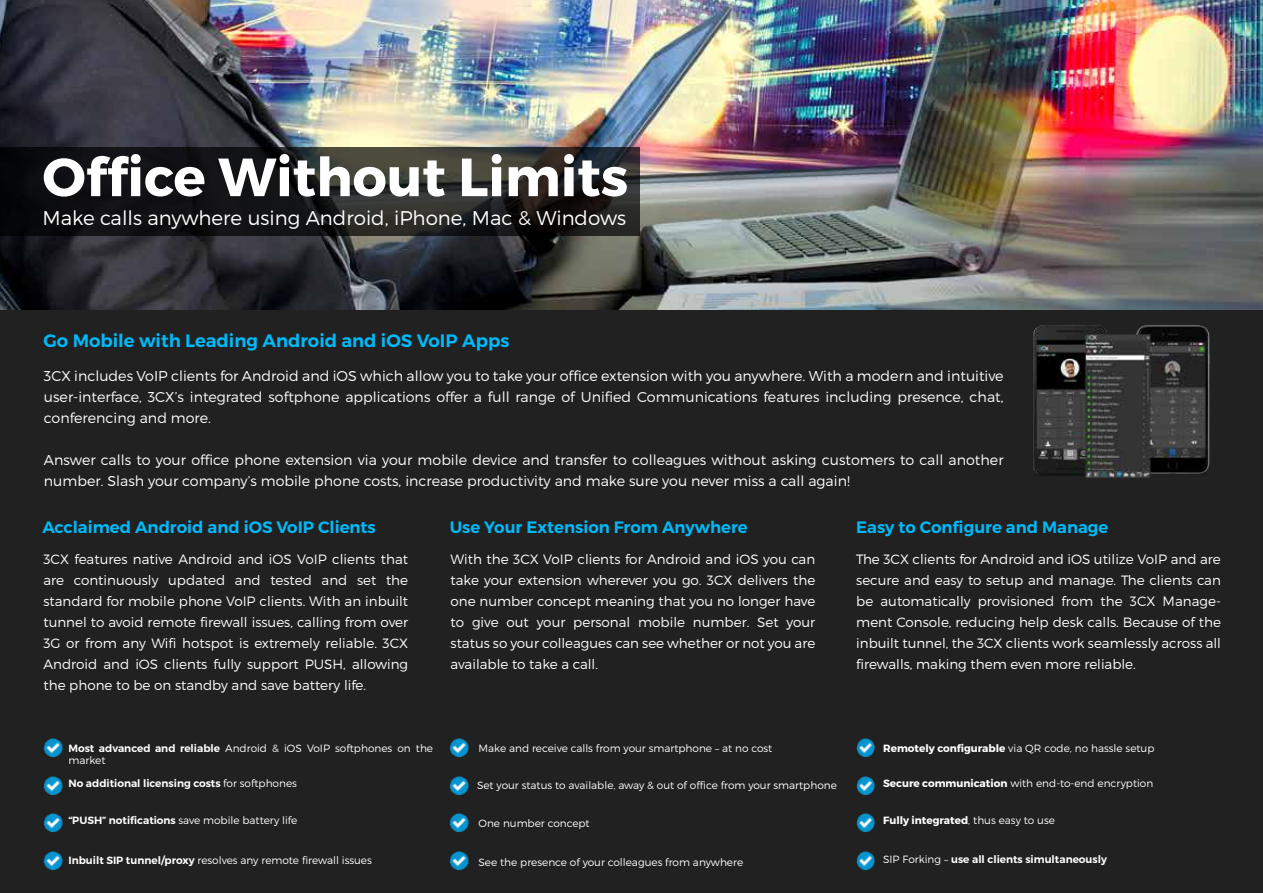
<style>
.page{position:relative;width:1263px;height:893px;background:#fff}
.page>*{position:absolute;margin:0;border:0;box-sizing:border-box;transform-origin:0 0}
.t1{font:700 53.7px "Montserrat";color:#fff}
.t2{font:300 19.8px "Montserrat";color:#fff}
.t3{font:600 18px "Montserrat";color:#00b9f9}
.t4{font:600 16.5px "Montserrat";color:#00b9f9}
.t5{font:300 14.25px/21px "Montserrat";color:#fff;text-align:justify}
.t6{font:300 13.5px/21px "Montserrat";color:#fff;text-align:justify}
.t7{font:300 10.5px/12px "Montserrat";color:#fff}
.t8{font:600 10.5px "Montserrat";color:#fff}
.t9{font:700 10.5px "Montserrat";color:#fff}
.s1{font-weight:600}
.s2{font-weight:300}
.s3{font-weight:700}
</style>
<div class="page">
<img style="left:0;top:0;width:1263px;height:310px">
<div style="left:0;top:310px;width:1263px;height:583px;background:#212121"></div>
<img style="left:43px;top:738px;width:20px;height:20px">
<img style="left:43px;top:851px;width:20px;height:19px">
<img style="left:43px;top:814px;width:20px;height:19px">
<img style="left:43px;top:776px;width:20px;height:19px">
<img style="left:449px;top:738px;width:20px;height:20px">
<img style="left:449px;top:851px;width:20px;height:19px">
<img style="left:449px;top:814px;width:20px;height:19px">
<img style="left:449px;top:776px;width:20px;height:19px">
<img style="left:856px;top:738px;width:19px;height:20px">
<img style="left:856px;top:851px;width:19px;height:19px">
<img style="left:856px;top:814px;width:19px;height:19px">
<img style="left:856px;top:776px;width:19px;height:19px">
<svg style="left:0;top:147px;width:640px;height:89px"></svg>
<img style="left:1033px;top:325px;width:177px;height:153px">
<h1 class="t1" style="left:42px;top:144px;width:587px">Office Without Limits</h1>
<h2 class="t2" style="left:42px;top:206px;width:585px">Make calls anywhere using Android, iPhone, Mac &amp; Windows</h2>
<h3 class="t3" style="left:44px;top:329px;width:467px">Go Mobile with Leading Android and iOS VoIP Apps</h3>
<p class="t5" style="left:44px;top:365px;width:961px">3CX includes VoIP clients for Android and iOS which allow you to take your office extension with you anywhere. With a modern and intuitive user-interface, 3CX’s integrated softphone applications offer a full range of Unified Communications features including presence, chat, conferencing and more.</p>
<p class="t5" style="left:44px;top:449px;width:961px">Answer calls to your office phone extension via your mobile device and transfer to colleagues without asking customers to call another number. Slash your company’s mobile phone costs, increase productivity and make sure you never miss a call again!</p>
<p class="t4" style="left:42px;top:517px;width:335px">Acclaimed Android and iOS VoIP Clients</p>
<p class="t4" style="left:450px;top:517px;width:299px">Use Your Extension From Anywhere</p>
<p class="t4" style="left:856px;top:517px;width:254px">Easy to Configure and Manage</p>
<p class="t6" style="left:43px;top:549px;width:366px">3CX features native Android and iOS VoIP clients that are continuously updated and tested and set the standard for mobile phone VoIP clients. With an inbuilt tunnel to avoid remote firewall issues, calling from over 3G or from any Wifi hotspot is extremely reliable. 3CX Android and iOS clients fully support PUSH, allowing the phone to be on standby and save battery life.</p>
<p class="t6" style="left:451px;top:549px;width:366px">With the 3CX VoIP clients for Android and iOS you can take your extension wherever you go. 3CX delivers the one number concept meaning that you no longer have to give out your personal mobile number. Set your status so your colleagues can see whether or not you are available to take a call.</p>
<p class="t6" style="left:856px;top:549px;width:366px">The 3CX clients for Android and iOS utilize VoIP and are secure and easy to setup and manage. The clients can be automatically provisioned from the 3CX Manage&shy;ment Console, reducing help desk calls. Because of the inbuilt tunnel, the 3CX clients work seamlessly across all firewalls, making them even more reliable.</p>
<p class="t7" style="left:68px;top:742px;width:366px"><span class="s1">Most advanced and reliable</span> Android &amp; iOS VoIP softphones on the market</p>
<p class="t8" style="left:68px;top:777px;width:230px">No additional licensing costs <span class="s2">for softphones</span></p>
<p class="t7" style="left:68px;top:814px;width:230px"><span class="s1">“PUSH” notifications</span> save mobile battery life</p>
<p class="t7" style="left:68px;top:854px;width:305px"><span class="s1">Inbuilt SIP tunnel/proxy</span> resolves any remote firewall issues</p>
<p class="t7" style="left:478px;top:742px;width:295px">Make and receive calls from your smartphone – at no cost</p>
<p class="t7" style="left:477px;top:779px;width:361px">Set your status to available, away &amp; out of office from your smartphone</p>
<p class="t7" style="left:478px;top:817px;width:113px">One number concept</p>
<p class="t7" style="left:883px;top:742px;width:273px"><span class="s3">Remotely configurable</span> via QR code, no hassle setup</p>
<p class="t7" style="left:883px;top:777px;width:272px"><span class="s3">Secure communication</span> with end-to-end encryption</p>
<p class="t9" style="left:883px;top:814px;width:173px">Fully integrated<span class="s2">, thus easy to use</span></p>
<p class="t7" style="left:478px;top:856px;width:266px">See the presence of your colleagues from anywhere</p>
<p class="t8" style="left:883px;top:853px;width:225px"><span class="s2">SIP Forking –</span> use all clients simultaneously</p>
</div>
